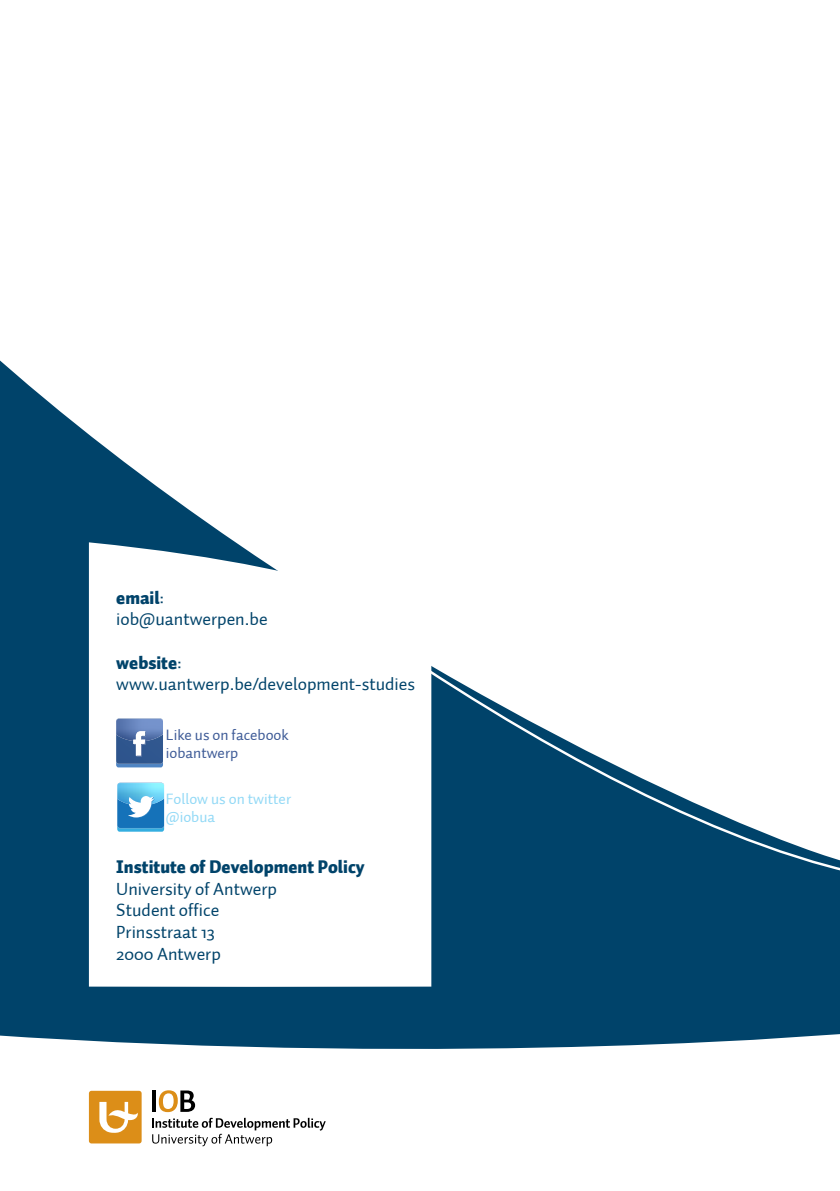
<style>
.page{position:relative;width:840px;height:1191px;background:#fff}
.page>*{position:absolute;margin:0;border:0;box-sizing:border-box;transform-origin:0 0}
.t1{font:18px/21.6px "Auto 1";color:#00436a}
.t2{font:900 18px "Auto 1";color:#00436a}
.t3{font:15.4px/18.4px "Auto 1";color:#3e5b97}
.t4{font:15.4px/18.4px "Auto 1";color:#92d9f6}
.s1{font-weight:900}
</style>
<div class="page">
<div style="left:0;top:877px;width:839px;height:172px;background:#00436a"></div>
<svg style="left:0;top:360px;width:839px;height:517px"></svg>
<svg style="left:89px;top:542px;width:342px;height:445px"></svg>
<div style="left:89px;top:1090px;width:52px;height:53px;background:#dc8e18;border-radius:3px"></div>
<svg style="left:99px;top:1101px;width:39px;height:32px"></svg>
<svg style="left:152px;top:1090px;width:173px;height:56px"></svg>
<div style="left:151px;top:718px;width:174px;height:49px;background:#fff;border-radius:15px"></div>
<div style="left:151px;top:782px;width:174px;height:50px;background:#fff;border-radius:15px"></div>
<svg style="left:116px;top:718px;width:47px;height:49px;background:#5879ac"></svg>
<svg style="left:117px;top:782px;width:47px;height:49px;background:#5cacd9"></svg>
<p class="t1" style="left:116px;top:587px;width:153px"><span class="s1">email</span>: iob@uantwerpen.be</p>
<p class="t1" style="left:116px;top:652px;width:300px"><span class="s1">website</span>: www.uantwerp.be/development-studies</p>
<p class="t3" style="left:166px;top:725px;width:124px">Like us on facebook iobantwerp</p>
<p class="t4" style="left:166px;top:790px;width:127px">Follow us on twitter @iobua</p>
<p class="t2" style="left:116px;top:855px;width:250px">Institute of Development Policy</p>
<p class="t1" style="left:116px;top:878px;width:162px">University of Antwerp<br>Student office<br>Prinsstraat 13<br>2000 Antwerp</p>
</div>
